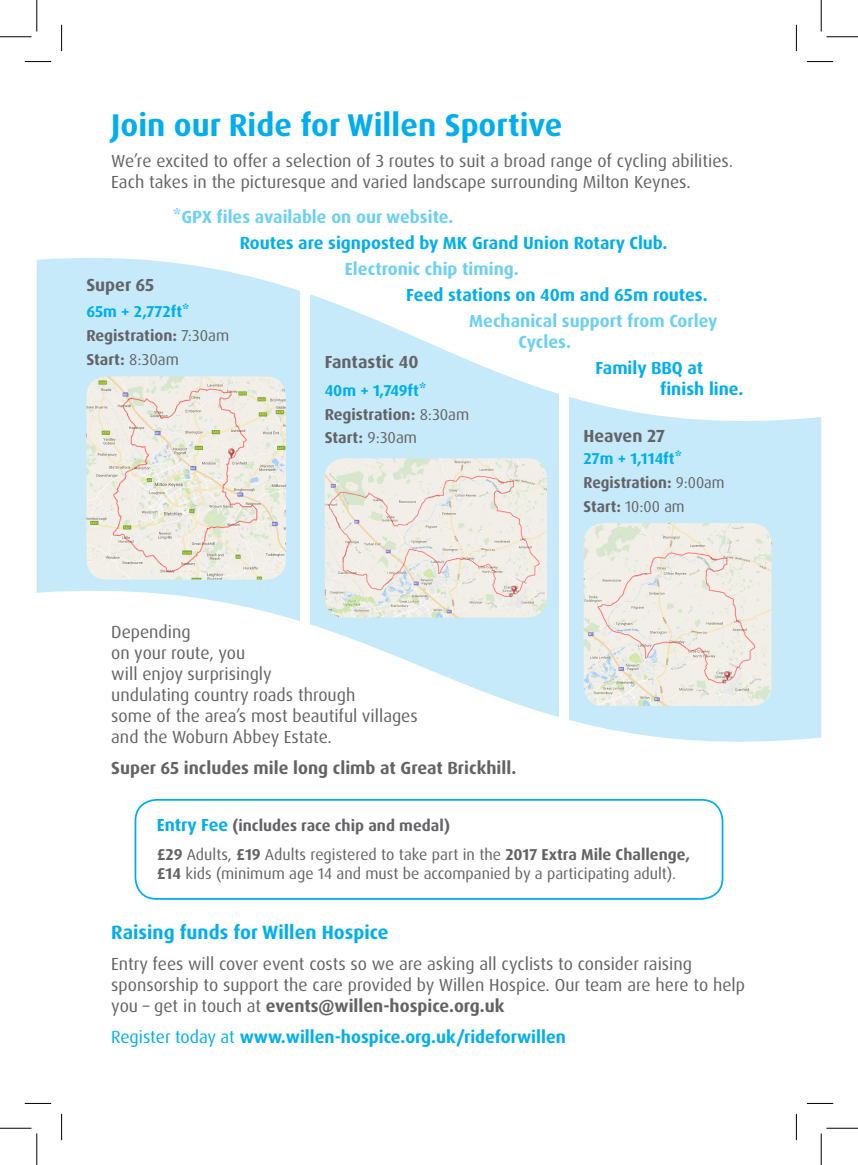
<style>
.page{position:relative;width:858px;height:1165px;background:#fff}
.page>*{position:absolute;margin:0;border:0;box-sizing:border-box;transform-origin:0 0}
.t1{font:700 31.5px "Dax OT";color:#00aeef}
.t2{font:700 19.25px "Dax OT";color:#00aeef}
.t3{font:17.5px/21px "Dax OT";color:#636366}
.t4{font:700 17.5px/21px "Dax OT";color:#00aeef}
.t5{font:700 17.5px/21px "Dax OT";color:#6bcff6}
.t6{font:700 17.5px "Dax OT";color:#636366}
.t7{font:15.75px/18.9px "Dax OT";color:#636366}
.t8{font:700 15.75px "Dax OT";color:#636366}
.t9{font:700 15.75px "Dax OT";color:#00aeef}
.s1{font-weight:400}
.s2{font-weight:700}
.s3{font-size:17.5px;color:#00aeef}
</style>
<div class="page">
<svg style="left:37px;top:258px;width:784px;height:484px;fill:#c6eafa"></svg>
<div style="left:300px;top:284px;width:10px;height:351px;background:#fff"></div>
<div style="left:558px;top:383px;width:10px;height:350px;background:#fff"></div>
<img style="left:86px;top:376px;width:200px;height:204px">
<img style="left:324px;top:458px;width:223px;height:160px">
<img style="left:583px;top:523px;width:188px;height:183px">
<div style="left:134px;top:799px;width:589px;height:101px;border:2px solid #00aeef;border-radius:21px"></div>
<svg style="left:25px;top:61px;width:26px;height:1px"></svg>
<svg style="left:806px;top:61px;width:26px;height:1px"></svg>
<svg style="left:25px;top:1103px;width:26px;height:1px"></svg>
<svg style="left:806px;top:1103px;width:26px;height:1px"></svg>
<svg style="left:61px;top:25px;width:1px;height:26px"></svg>
<svg style="left:61px;top:1114px;width:1px;height:26px"></svg>
<svg style="left:795px;top:25px;width:1px;height:26px"></svg>
<svg style="left:795px;top:1114px;width:1px;height:26px"></svg>
<hr style="left:0;top:36px;width:32px;height:1px;background:#000">
<hr style="left:826px;top:36px;width:31px;height:1px;background:#000">
<hr style="left:0;top:1128px;width:32px;height:1px;background:#000">
<hr style="left:826px;top:1128px;width:31px;height:1px;background:#000">
<hr style="left:36px;top:0;width:1px;height:32px;background:#000">
<hr style="left:36px;top:1133px;width:1px;height:32px;background:#000">
<hr style="left:820px;top:0;width:1px;height:32px;background:#000">
<hr style="left:820px;top:1133px;width:1px;height:32px;background:#000">
<p class="t1" style="left:111px;top:105px;width:452px">Join our Ride for Willen Sportive</p>
<p class="t3" style="left:111px;top:150px;width:623px">We’re excited to offer a selection of 3 routes to suit a broad range of cycling abilities.<br>Each takes in the picturesque and varied landscape surrounding Milton Keynes.</p>
<p class="t5" style="left:173px;top:207px;width:281px">*GPX files available on our website.</p>
<p class="t4" style="left:240px;top:233px;width:429px">Routes are signposted by MK Grand Union Rotary Club.</p>
<p class="t5" style="left:345px;top:259px;width:175px">Electronic chip timing.</p>
<p class="t4" style="left:406px;top:285px;width:303px">Feed stations on 40m and 65m routes.</p>
<p class="t5" style="left:518px;top:311px;width:201px;text-indent:-49px">Mechanical support from Corley<br>Cycles.</p>
<p class="t4" style="left:660px;top:358px;width:85px;text-indent:-65px">Family BBQ at finish line.</p>
<p class="t6" style="left:86px;top:273px;width:69px">Super 65</p>
<p class="t9" style="left:86px;top:302px;width:104px">65m + 2,772ft*</p>
<p class="t8" style="left:86px;top:326px;width:144px">Registration: <span class="s1">7:30am</span></p>
<p class="t8" style="left:86px;top:349px;width:94px">Start: <span class="s1">8:30am</span></p>
<p class="t6" style="left:324px;top:350px;width:95px">Fantastic 40</p>
<p class="t9" style="left:324px;top:380px;width:103px">40m + 1,749ft*</p>
<p class="t8" style="left:324px;top:404px;width:146px">Registration: <span class="s1">8:30am</span></p>
<p class="t8" style="left:324px;top:428px;width:94px">Start: <span class="s1">9:30am</span></p>
<p class="t6" style="left:583px;top:425px;width:83px">Heaven 27</p>
<p class="t3" style="left:111px;top:622px;width:308px">Depending<br>on your route, you<br>will enjoy surprisingly<br>undulating country roads through<br>some of the area’s most beautiful villages and the Woburn Abbey Estate.</p>
<p class="t6" style="left:111px;top:757px;width:406px">Super 65 includes mile long climb at Great Brickhill.</p>
<p class="t9" style="left:583px;top:449px;width:100px">27m + 1,114ft*</p>
<p class="t8" style="left:583px;top:473px;width:142px">Registration: <span class="s1">9:00am</span></p>
<p class="t7" style="left:583px;top:497px;width:102px"><span class="s2">Start:</span> 10:00 am</p>
<p class="t8" style="left:157px;top:815px;width:295px"><span class="s3">Entry Fee</span> (includes race chip and medal)</p>
<p class="t7" style="left:157px;top:845px;width:534px"><span class="s2">£29</span> Adults, <span class="s2">£19</span> Adults registered to take part in the <span class="s2">2017 Extra Mile Challenge, £14</span> kids (minimum age 14 and must be accompanied by a participating adult).</p>
<p class="t2" style="left:111px;top:920px;width:279px">Raising funds for Willen Hospice</p>
<p class="t3" style="left:111px;top:953px;width:635px">Entry fees will cover event costs so we are asking all cyclists to consider raising sponsorship to support the care provided by Willen Hospice. Our team are here to help you – get in touch at <span class="s2">events@willen-hospice.org.uk</span></p>
<p class="t4" style="left:111px;top:1026px;width:456px"><span class="s1">Register today at</span> www.willen-hospice.org.uk/rideforwillen</p>
</div>
